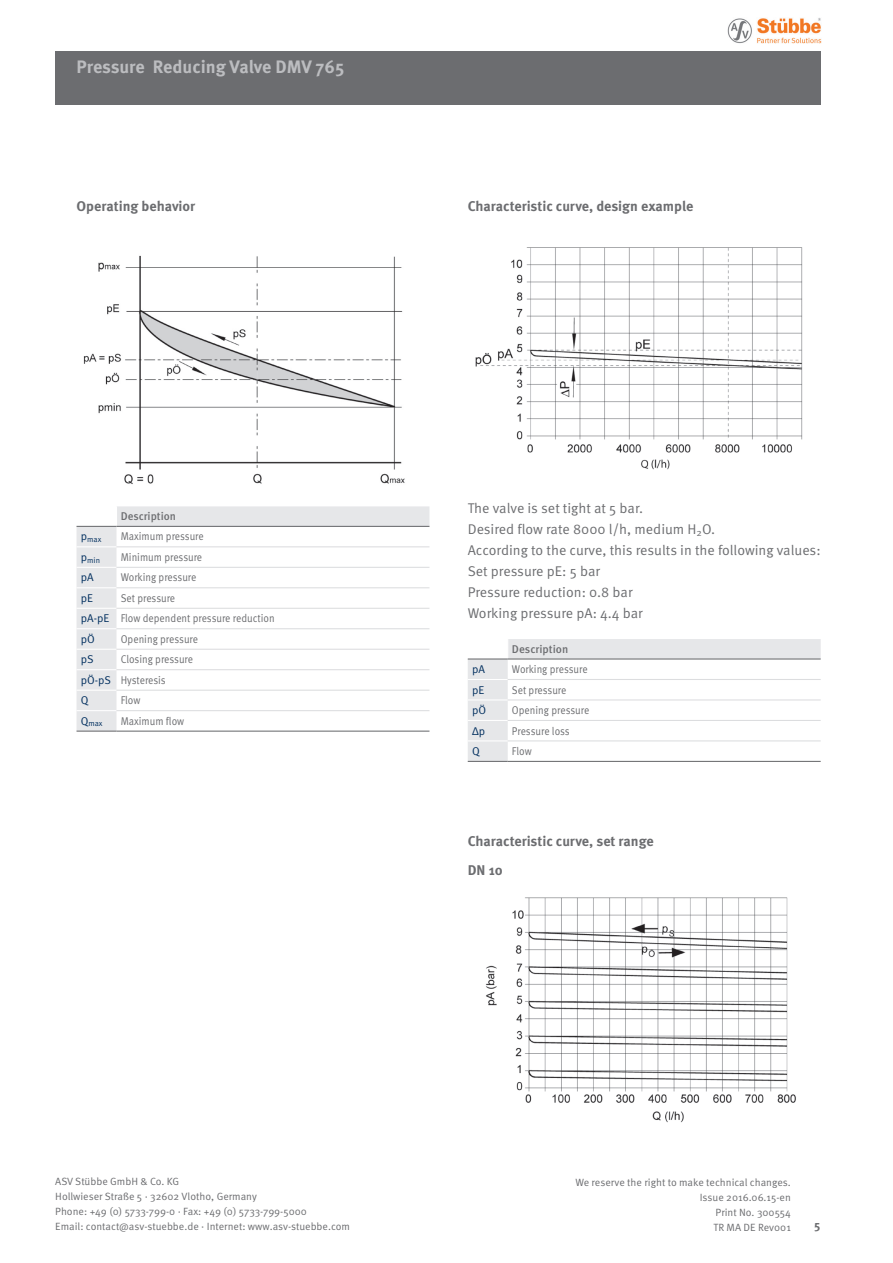
<style>
.page{position:relative;width:893px;height:1263px;background:#fff}
.page>*{position:absolute;margin:0;border:0;box-sizing:border-box;transform-origin:0 0}
.t1{font:700 18px "Meta Pro";letter-spacing:-.01em;color:#bcbdc0}
.t2{font:14.1px/21px "Meta Pro Norm";color:#6c6d70}
.t3{font:700 14.1px/29.5px "Meta Pro";color:#6c6d70}
.t4{font:700 12px "Meta Pro";color:#6c6d70}
.t5{font:11.25px/20.4px "Meta Pro Norm";letter-spacing:-.005em;color:#6c6d70;scale:.9 1}
.t6{font:500 11.25px "Meta Pro";color:#6c6d70}
.t7{font:11.25px "Meta Pro Norm";color:#002e5e}
.t8{font:10.5px/15px "Meta Pro Norm";color:#6c6d70}
.t9{font:7.8px "Meta Pro Norm";color:#002e5e}
.s1{color:#002e5e}
</style>
<div class="page">
<div style="left:55px;top:51px;width:766px;height:53px;background:#6c6d70"></div>
<img style="left:728px;top:18px;width:94px;height:26px">
<svg style="left:77px;top:506px;width:352px;height:225px"></svg>
<svg style="left:116px;top:506px;width:1px;height:20px"></svg>
<hr style="left:77px;top:526px;width:39px;height:1px;background:#6c6d70">
<hr style="left:116px;top:526px;width:313px;height:1px;background:#6c6d70">
<hr style="left:77px;top:546px;width:39px;height:1px;background:#fff">
<hr style="left:77px;top:567px;width:39px;height:1px;background:#fff">
<hr style="left:77px;top:587px;width:39px;height:1px;background:#fff">
<hr style="left:77px;top:608px;width:39px;height:1px;background:#fff">
<hr style="left:77px;top:628px;width:39px;height:1px;background:#fff">
<hr style="left:77px;top:649px;width:39px;height:1px;background:#fff">
<hr style="left:77px;top:669px;width:39px;height:1px;background:#fff">
<hr style="left:77px;top:690px;width:39px;height:1px;background:#fff">
<hr style="left:77px;top:710px;width:39px;height:1px;background:#fff">
<hr style="left:116px;top:546px;width:313px;height:1px;background:#dcdddf">
<hr style="left:116px;top:567px;width:313px;height:1px;background:#dcdddf">
<hr style="left:116px;top:587px;width:313px;height:1px;background:#dcdddf">
<hr style="left:116px;top:608px;width:313px;height:1px;background:#dcdddf">
<hr style="left:116px;top:628px;width:313px;height:1px;background:#dcdddf">
<hr style="left:116px;top:649px;width:313px;height:1px;background:#dcdddf">
<hr style="left:116px;top:669px;width:313px;height:1px;background:#dcdddf">
<hr style="left:116px;top:690px;width:313px;height:1px;background:#dcdddf">
<hr style="left:116px;top:710px;width:313px;height:1px;background:#dcdddf">
<hr style="left:77px;top:731px;width:39px;height:1px;background:#6c6d70">
<hr style="left:116px;top:731px;width:313px;height:1px;background:#6c6d70">
<img style="left:83px;top:255px;width:322px;height:229px">
<svg style="left:468px;top:639px;width:353px;height:122px"></svg>
<hr style="left:468px;top:740px;width:40px;height:1px;background:#fff">
<hr style="left:468px;top:679px;width:40px;height:1px;background:#fff">
<hr style="left:468px;top:699px;width:40px;height:1px;background:#fff">
<hr style="left:468px;top:761px;width:40px;height:1px;background:#6c6d70">
<hr style="left:468px;top:720px;width:40px;height:1px;background:#fff">
<hr style="left:508px;top:679px;width:313px;height:1px;background:#dcdddf">
<hr style="left:508px;top:699px;width:313px;height:1px;background:#dcdddf">
<hr style="left:508px;top:720px;width:313px;height:1px;background:#dcdddf">
<hr style="left:508px;top:740px;width:313px;height:1px;background:#dcdddf">
<hr style="left:508px;top:761px;width:313px;height:1px;background:#6c6d70">
<hr style="left:508px;top:658px;width:313px;height:1px;background:#6c6d70">
<hr style="left:468px;top:658px;width:40px;height:1px;background:#6c6d70">
<img style="left:475px;top:247px;width:328px;height:223px">
<img style="left:486px;top:897px;width:310px;height:226px">
<h1 class="t1" style="left:77px;top:53px;width:269px">Pressure Reducing Valve DMV 765</h1>
<h2 class="t3" style="left:77px;top:190px;width:120px">Operating behavior</h2>
<p class="t6" style="left:121px;top:508px;width:57px">Description</p>
<p class="t9" style="left:81px;top:533px;width:22px"><sup>p</sup>max</p>
<p class="t5" style="left:121px;top:526px;width:94px">Maximum pressure</p>
<p class="t9" style="left:81px;top:554px;width:21px"><sup>p</sup>min</p>
<p class="t5" style="left:121px;top:546px;width:92px">Minimum pressure</p>
<p class="t7" style="left:81px;top:569px;width:14px">pA</p>
<p class="t5" style="left:121px;top:567px;width:86px">Working pressure</p>
<p class="t7" style="left:81px;top:589px;width:14px">pE</p>
<p class="t5" style="left:81px;top:587px;width:217px;text-indent:40px">Set pressure<br><span class="s1">pA-pE</span> Flow dependent pressure reduction <span class="s1">pÖ</span></p>
<p class="t5" style="left:121px;top:628px;width:87px">Opening pressure</p>
<p class="t5" style="left:81px;top:648px;width:126px;text-indent:40px">Closing pressure <span class="s1">pÖ-pS</span> Hysteresis<br><span class="s1">Q</span></p>
<p class="t7" style="left:81px;top:651px;width:14px">pS</p>
<p class="t5" style="left:121px;top:689px;width:23px">Flow</p>
<p class="t9" style="left:81px;top:718px;width:23px"><sup>Q</sup>max</p>
<p class="t5" style="left:121px;top:710px;width:72px">Maximum flow</p>
<h2 class="t3" style="left:468px;top:190px;width:227px">Characteristic curve, design example</h2>
<h2 class="t2" style="left:468px;top:497px;width:354px">The valve is set tight at 5 bar.<br>Desired flow rate 8000 l/h, medium H<sub>2</sub>O.<br>According to the curve, this results in the following values:<br>Set pressure pE: 5 bar<br>Pressure reduction: 0.8 bar<br>Working pressure pA: 4.4 bar</h2>
<p class="t6" style="left:512px;top:640px;width:58px">Description</p>
<p class="t7" style="left:472px;top:661px;width:14px">pA</p>
<p class="t5" style="left:512px;top:658px;width:86px">Working pressure</p>
<p class="t7" style="left:472px;top:681px;width:14px">pE</p>
<p class="t5" style="left:512px;top:679px;width:62px">Set pressure</p>
<p class="t7" style="left:472px;top:702px;width:16px">pÖ</p>
<p class="t5" style="left:512px;top:699px;width:87px">Opening pressure</p>
<p class="t7" style="left:472px;top:722px;width:15px">Δp</p>
<p class="t5" style="left:512px;top:720px;width:66px">Pressure loss</p>
<p class="t7" style="left:472px;top:743px;width:9px">Q</p>
<p class="t5" style="left:512px;top:740px;width:23px">Flow</p>
<h2 class="t3" style="left:468px;top:825px;width:187px">Characteristic curve, set range<br>DN 10</h2>
<p class="t8" style="left:55px;top:1173px;width:296px">ASV Stübbe GmbH &amp; Co. KG<br>Hollwieser Straße 5 · 32602 Vlotho, Germany<br>Phone: +49 (0) 5733-799-0 · Fax: +49 (0) 5733-799-5000<br>Email: contact@asv-stuebbe.de · Internet: www.asv-stuebbe.com</p>
<p class="t8" style="left:575px;top:1174px;width:217px;text-align:right">We reserve the right to make technical changes.<br>Issue 2016.06.15-en<br>Print No. 300554<br>TR MA DE Rev001</p>
<p class="t4" style="left:814px;top:1217px;width:8px">5</p>
</div>
